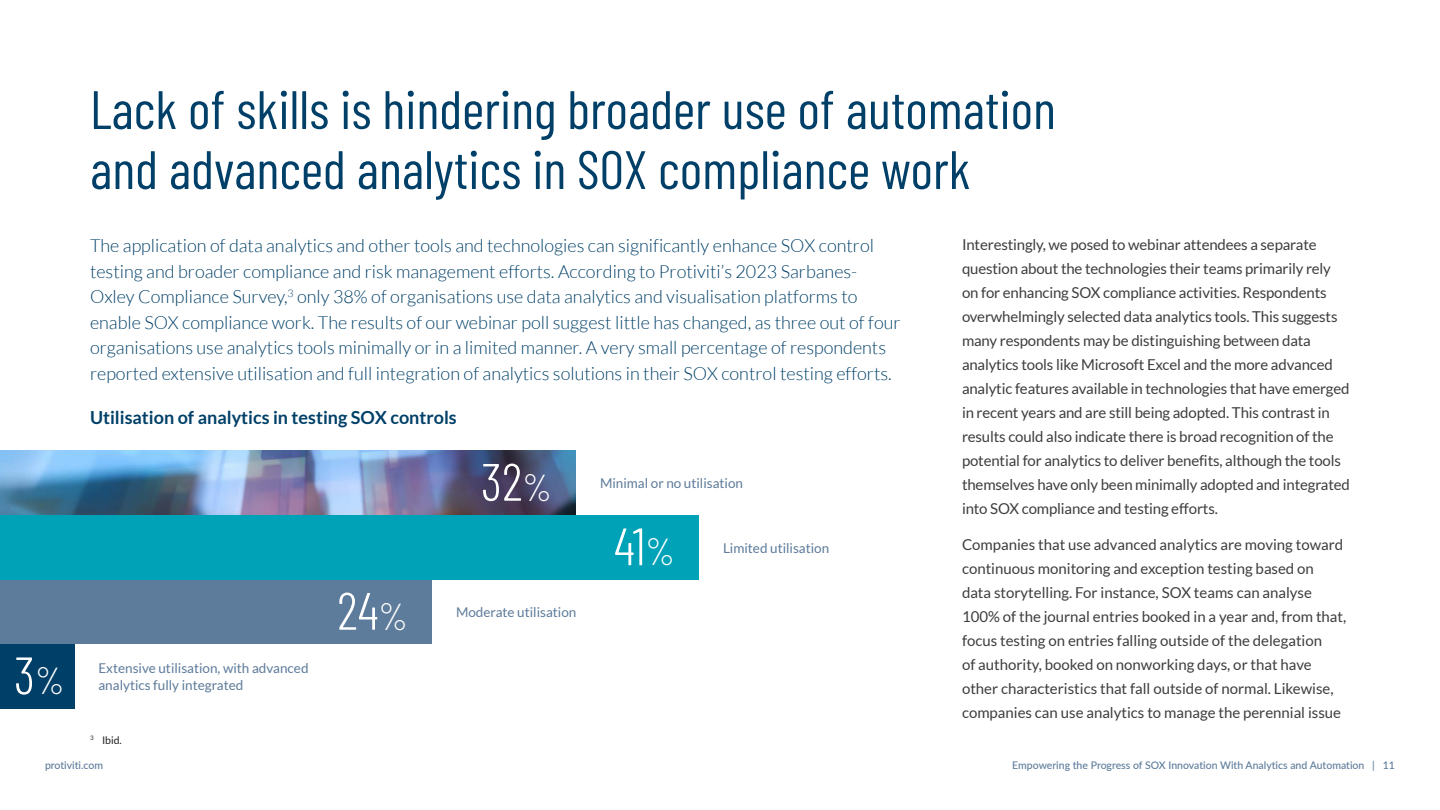
<style>
.page{position:relative;width:1440px;height:810px;background:#fff}
.page>*{position:absolute;margin:0;border:0;box-sizing:border-box;transform-origin:0 0}
.New_Section_Title{font:54px/60px "Barlow Condensed";color:#004068}
.Lato_Body{font:300 52.5px "Barlow Condensed";color:#fff}
.Intro_Body{font:300 18px/25.5px "Lato";color:#004068}
.Subtitle{font:700 18px "Lato";color:#004068}
.Lato_Body-2{font:15px/24px "Lato";letter-spacing:-.01em;color:#3c3d3e}
.Chart_Graphic_Label_Left_Aligned{font:13.5px/16.5px "Lato";color:#5d7b9a}
.t1{font:500 10.5px "Lato";color:#5d7b9a}
.Footnote{font:10.5px "Lato";color:#231f20}
.s1{font-size:37.5px}
</style>
<div class="page">
<div style="left:0;top:644px;width:74px;height:64px;background:#004068"></div>
<div style="left:0;top:579px;width:432px;height:65px;background:#5d7b9a"></div>
<div style="left:0;top:515px;width:699px;height:64px;background:#00a2b8"></div>
<img style="left:0;top:450px;width:576px;height:65px">
<p class="New_Section_Title" style="left:90px;top:76px;width:967px">Lack of skills is hindering broader use of automation and advanced analytics in SOX compliance work</p>
<p class="Intro_Body" style="left:90px;top:233px;width:812px">The application of data analytics and other tools and technologies can significantly enhance SOX control testing and broader compliance and risk management efforts. According to Protiviti’s 2023 Sarbanes-Oxley Compliance Survey,<sup>3</sup> only 38% of organisations use data analytics and visualisation platforms to enable SOX compliance work. The results of our webinar poll suggest little has changed, as three out of four organisations use analytics tools minimally or in a limited manner. A very small percentage of respondents reported extensive utilisation and full integration of analytics solutions in their SOX control testing efforts.</p>
<p class="Lato_Body-2" style="left:962px;top:232px;width:389px">Interestingly, we posed to webinar attendees a separate question about the technologies their teams primarily rely on for enhancing SOX compliance activities. Respondents overwhelmingly selected data analytics tools. This suggests many respondents may be distinguishing between data analytics tools like Microsoft Excel and the more advanced analytic features available in technologies that have emerged in recent years and are still being adopted. This contrast in results could also indicate there is broad recognition of the potential for analytics to deliver benefits, although the tools themselves have only been minimally adopted and integrated into SOX compliance and testing efforts.</p>
<p class="Lato_Body-2" style="left:962px;top:532px;width:386px">Companies that use advanced analytics are moving toward continuous monitoring and exception testing based on data storytelling. For instance, SOX teams can analyse 100% of the journal entries booked in a year and, from that, focus testing on entries falling outside of the delegation<br>of authority, booked on nonworking days, or that have other characteristics that fall outside of normal. Likewise, companies can use analytics to manage the perennial issue</p>
<p class="Subtitle" style="left:90px;top:407px;width:368px">Utilisation of analytics in testing SOX controls</p>
<p class="Lato_Body" style="left:481px;top:444px;width:73px">32<span class="s1">%</span></p>
<p class="Chart_Graphic_Label_Left_Aligned" style="left:600px;top:475px;width:145px">Minimal or no utilisation</p>
<p class="Lato_Body" style="left:614px;top:509px;width:63px">41<span class="s1">%</span></p>
<p class="Chart_Graphic_Label_Left_Aligned" style="left:723px;top:539px;width:108px">Limited utilisation</p>
<p class="Lato_Body" style="left:337px;top:573px;width:72px">24<span class="s1">%</span></p>
<p class="Chart_Graphic_Label_Left_Aligned" style="left:456px;top:604px;width:122px">Moderate utilisation</p>
<p class="Lato_Body" style="left:14px;top:638px;width:52px">3<span class="s1">%</span></p>
<p class="Chart_Graphic_Label_Left_Aligned" style="left:98px;top:660px;width:212px">Extensive utilisation, with advanced analytics fully integrated</p>
<p class="Footnote" style="left:90px;top:734px;width:33px"><sup>3</sup> Ibid.</p>
<p class="t1" style="left:45px;top:758px;width:60px">protiviti.com</p>
<p class="t1" style="left:1012px;top:758px;width:384px">Empowering the Progress of SOX Innovation With Analytics and Automation | 11</p>
</div>
